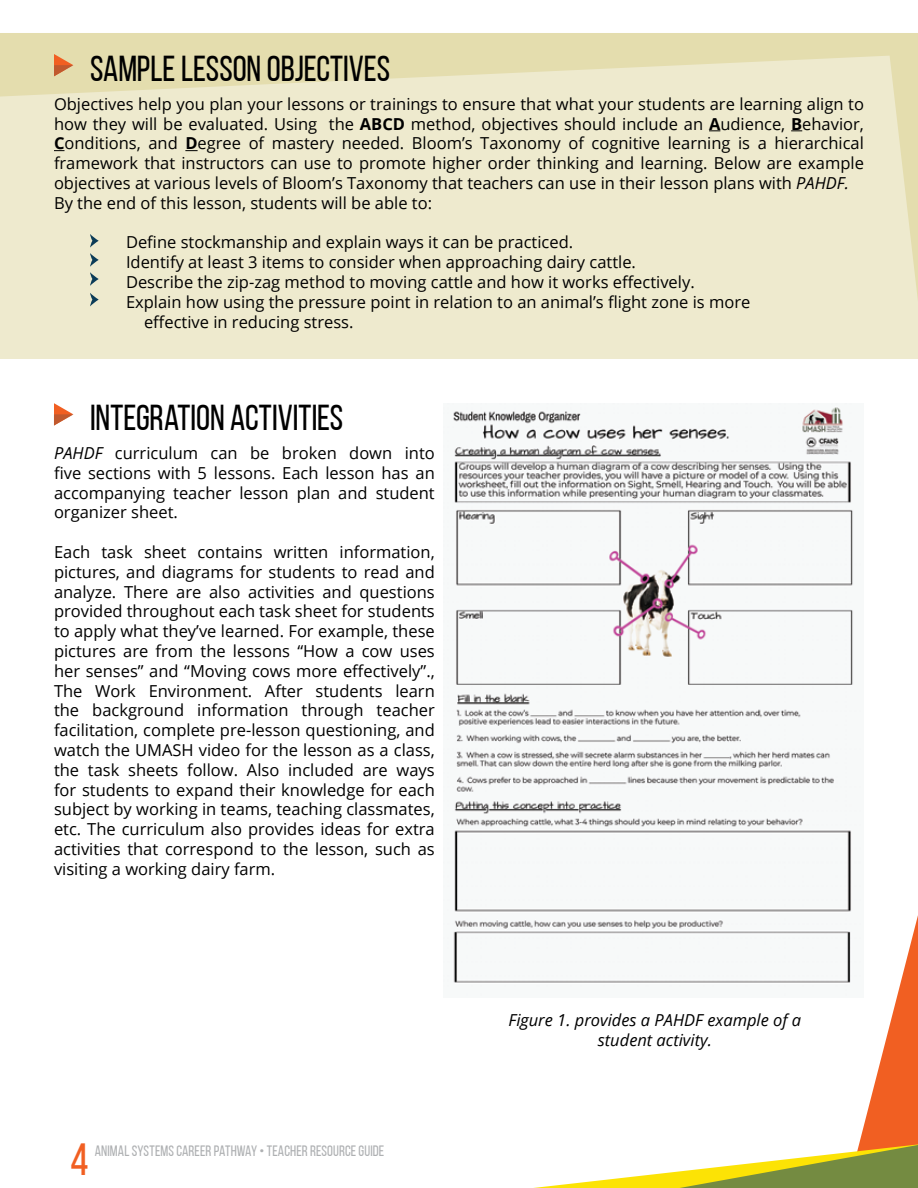
<style>
.page{position:relative;width:918px;height:1188px;background:#fff}
.page>*{position:absolute;margin:0;border:0;box-sizing:border-box;transform-origin:0 0}
.t1{font:45px "Bebas Neue";color:#f15f22}
.t2{font:36px "Bebas Neue";color:#000}
.t3{font:16.5px/19.8px "Open Sans";color:#000;text-align:justify}
.t4{font:italic 16.5px/19.8px "Open Sans";color:#000;text-align:center}
.t5{font:15px "Bebas Neue";letter-spacing:.005em;color:#aeb0b2}
.s1{font-weight:700}
.s2{font-style:italic}
</style>
<div class="page">
<div style="left:0;top:39px;width:918px;height:320px;background:#eeeace"></div>
<svg style="left:0;top:33px;width:918px;height:266px"></svg>
<svg style="left:185px;top:150px;width:13px;height:1px"></svg>
<svg style="left:90px;top:293px;width:9px;height:13px"></svg>
<svg style="left:90px;top:234px;width:9px;height:52px"></svg>
<svg style="left:533px;top:915px;width:385px;height:273px"></svg>
<svg style="left:54px;top:54px;width:19px;height:22px"></svg>
<svg style="left:54px;top:403px;width:19px;height:23px"></svg>
<img style="left:453px;top:403px;width:411px;height:595px">
<h2 class="t2" style="left:90px;top:49px;width:302px">SAMPLE LESSON OBJECTIVES</h2>
<p class="t3" style="left:54px;top:93px;width:812px;text-align:left">Objectives help you plan your lessons or trainings to ensure that what your students are learning align to how they will be evaluated. Using the <span class="s1">ABCD</span> method, objectives should include an <span class="s1">A</span>udience, <span class="s1">B</span>ehavior, <span class="s1">C</span>onditions, and <span class="s1">D</span>egree of mastery needed. Bloom’s Taxonomy of cognitive learning is a hierarchical framework that instructors can use to promote higher order thinking and learning. Below are example objectives at various levels of Bloom’s Taxonomy that teachers can use in their lesson plans with <span class="s2">PAHDF.<br></span>By the end of this lesson, students will be able to:</p>
<p class="t3" style="left:126px;top:232px;width:449px">Define stockmanship and explain ways it can be practiced.</p>
<p class="t3" style="left:126px;top:252px;width:511px">Identify at least 3 items to consider when approaching dairy cattle.</p>
<p class="t3" style="left:126px;top:272px;width:570px">Describe the zip-zag method to moving cattle and how it works effectively.</p>
<p class="t3" style="left:126px;top:291px;width:626px">Explain how using the pressure point in relation to an animal’s flight zone is more</p>
<p class="t3" style="left:144px;top:311px;width:211px">effective in reducing stress.</p>
<h2 class="t2" style="left:90px;top:398px;width:255px">INTEGRATION ACTIVITIES</h2>
<p class="t3" style="left:54px;top:443px;width:382px"><span class="s2">PAHDF</span> curriculum can be broken down into five sections with 5 lessons. Each lesson has an accompanying teacher lesson plan and student organizer sheet.</p>
<p class="t3" style="left:54px;top:542px;width:382px">Each task sheet contains written information, pictures, and diagrams for students to read and analyze. There are also activities and questions provided throughout each task sheet for students to apply what they’ve learned. For example, these pictures are from the lessons “How a cow uses her senses” and “Moving cows more effectively”., The Work Environment. After students learn the background information through teacher facilitation, complete pre-lesson questioning, and watch the UMASH video for the lesson as a class, the task sheets follow. Also included are ways for students to expand their knowledge for each subject by working in teams, teaching classmates, etc. The curriculum also provides ideas for extra activities that correspond to the lesson, such as visiting a working dairy farm.</p>
<h1 class="t1" style="left:71px;top:1135px;width:19px">4</h1>
<p class="t5" style="left:95px;top:1143px;width:291px">ANIMAL SYSTEMS CAREER PATHWAY • TEACHER RESOURCE GUIDE</p>
<p class="t4" style="left:509px;top:1010px;width:294px">Figure 1. provides a PAHDF example of a student activity.</p>
</div>
